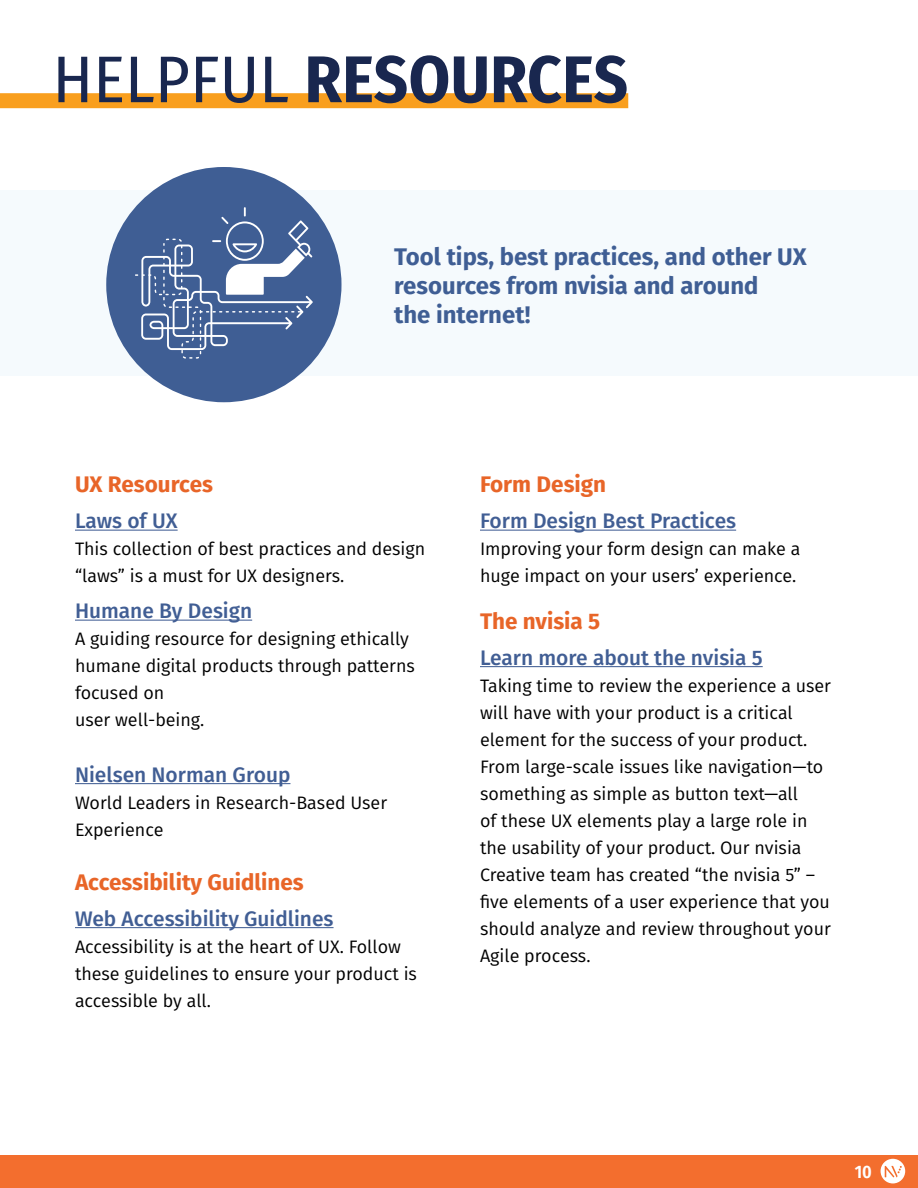
<style>
.page{position:relative;width:918px;height:1188px;background:#fff}
.page>*{position:absolute;margin:0;border:0;box-sizing:border-box;transform-origin:0 0}
.t1{font:700 66px "Fira Sans Condensed";letter-spacing:.01em;color:#19274f}
.header_2{font:700 24px/28.8px "Fira Sans";color:#3f5e94}
.body{font:700 22.5px "Fira Sans";color:#e86528}
.body-2{font:500 21px "Fira Sans";color:#415e94}
.body-3{font:18px/27px "Fira Sans";color:#000}
.t2{font:600 18px "Fira Sans Condensed";color:#fff}
.s1{font-weight:400}
</style>
<div class="page">
<div style="left:0;top:1155px;width:918px;height:33px;background:#f36e2e"></div>
<svg style="left:881px;top:1159px;width:24px;height:24px"></svg>
<div style="left:0;top:190px;width:918px;height:186px;background:#f5fafd"></div>
<div style="left:0;top:93px;width:628px;height:15px;background:#f99f1e"></div>
<hr style="left:480px;top:530px;width:256px;height:1px;background:#415e94">
<hr style="left:480px;top:666px;width:283px;height:1px;background:#415e94">
<hr style="left:75px;top:530px;width:103px;height:1px;background:#415e94">
<hr style="left:75px;top:620px;width:177px;height:1px;background:#415e94">
<hr style="left:75px;top:783px;width:215px;height:1px;background:#415e94">
<hr style="left:75px;top:927px;width:259px;height:1px;background:#415e94">
<div style="left:106px;top:167px;width:236px;height:235px;background:#3f5e94;border-radius:50%"></div>
<svg style="left:135px;top:207px;width:178px;height:152px"></svg>
<p class="t1" style="left:53px;top:24px;width:577px"><span class="s1">HELPFUL</span> RESOURCES</p>
<p class="header_2" style="left:394px;top:241px;width:414px">Tool tips, best practices, and other UX resources from nvisia and around<br>the internet!</p>
<p class="body" style="left:75px;top:465px;width:139px">UX Resources</p>
<p class="body-2" style="left:75px;top:504px;width:104px">Laws of UX</p>
<p class="body-3" style="left:75px;top:535px;width:352px">This collection of best practices and design “laws” is a must for UX designers.</p>
<p class="body-2" style="left:75px;top:594px;width:179px">Humane By Design</p>
<p class="body-3" style="left:75px;top:625px;width:341px">A guiding resource for designing ethically humane digital products through patterns focused on<br>user well-being.</p>
<p class="body-2" style="left:75px;top:757px;width:217px">Nielsen Norman Group</p>
<p class="body-3" style="left:75px;top:788px;width:314px">World Leaders in Research-Based User<br>Experience</p>
<p class="body" style="left:75px;top:863px;width:230px">Accessibility Guidlines</p>
<p class="body-2" style="left:75px;top:901px;width:260px">Web Accessibility Guidlines</p>
<p class="body-3" style="left:75px;top:932px;width:344px">Accessibility is at the heart of UX. Follow these guidelines to ensure your product is accessible by all.</p>
<p class="body" style="left:480px;top:465px;width:128px">Form Design</p>
<p class="body-2" style="left:480px;top:504px;width:258px">Form Design Best Practices</p>
<p class="body-3" style="left:480px;top:535px;width:322px">Improving your form design can make a huge impact on your users’ experience.</p>
<p class="body" style="left:480px;top:602px;width:122px">The nvisia 5</p>
<p class="body-2" style="left:480px;top:640px;width:284px">Learn more about the nvisia 5</p>
<p class="body-3" style="left:480px;top:671px;width:353px">Taking time to review the experience a user will have with your product is a critical element for the success of your product.<br>From large-scale issues like navigation—to something as simple as button text—all<br>of these UX elements play a large role in the usability of your product. Our nvisia Creative team has created “the nvisia 5” – five elements of a user experience that you should analyze and review throughout your Agile process.</p>
<p class="t2" style="left:855px;top:1157px;width:19px">10</p>
</div>
